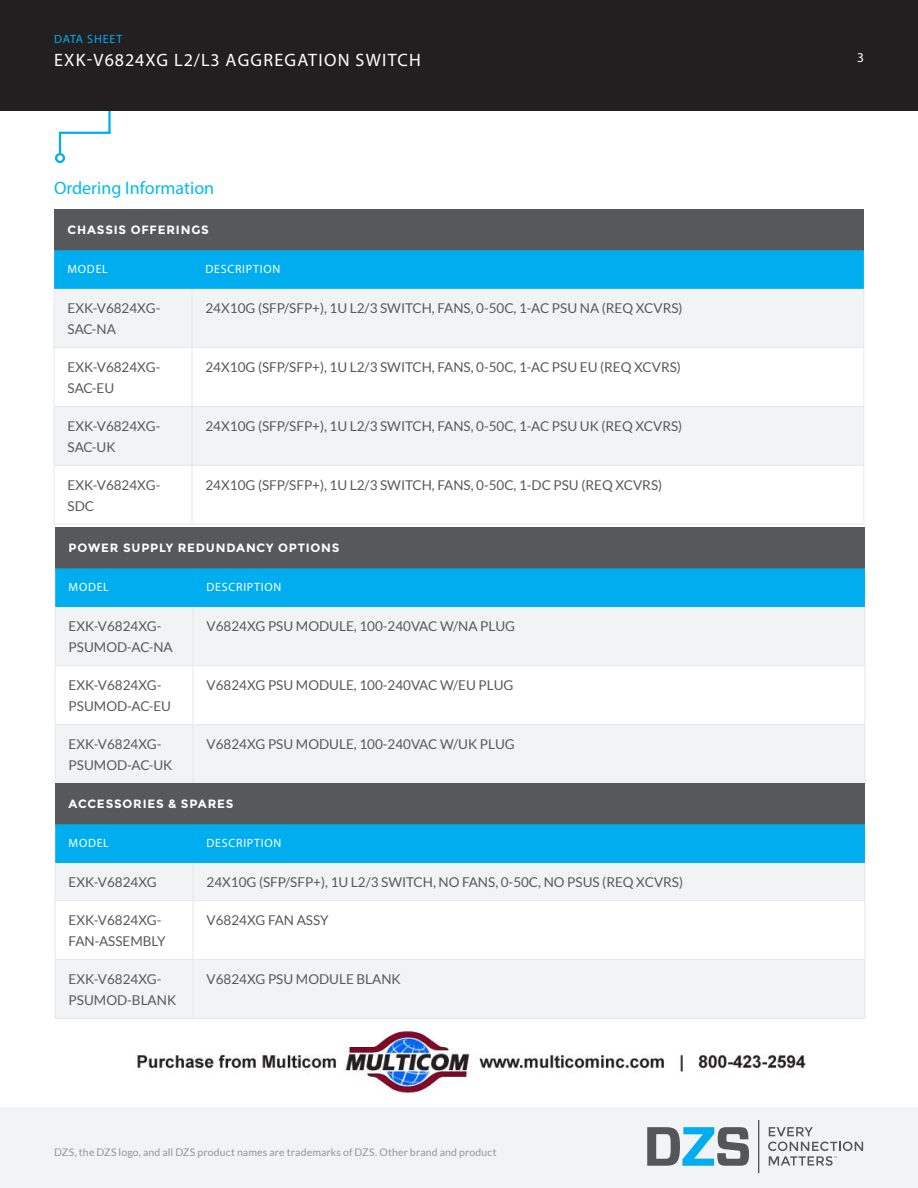
<style>
.page{position:relative;width:918px;height:1188px;background:#fff}
.page>*{position:absolute;margin:0;border:0;box-sizing:border-box;transform-origin:0 0}
.Product_Title{font:18px "Myriad Pro";letter-spacing:.07em;color:#fff}
.t1{font:18px "Myriad Pro";color:#00baf1}
.t2{font:13.5px/21px "Lato";color:#57585a}
.t3{font:13.5px "Myriad Pro";color:#fff}
.Table_H1{font:700 12px "Montserrat";letter-spacing:.07em;color:#fff}
.Table_H2{font:12px "Myriad Pro";letter-spacing:.06em;color:#fff}
.t4{font:12px "Myriad Pro";letter-spacing:.07em;color:#00aeef}
.Legal{font:10.5px "Lato";letter-spacing:.015em;color:#939598}
</style>
<div class="page">
<div style="left:54px;top:209px;width:810px;height:41px;background:#57585a"></div>
<div style="left:54px;top:250px;width:810px;height:39px;background:#00aeef"></div>
<svg style="left:55px;top:289px;width:809px;height:176px;fill:#f2f3f4"></svg>
<hr style="left:54px;top:289px;width:1px;height:58px;background:#e6e7e9">
<hr style="left:192px;top:289px;width:1px;height:58px;background:#e6e7e9">
<hr style="left:864px;top:289px;width:1px;height:58px;background:#e6e7e9">
<hr style="left:54px;top:347px;width:138px;height:1px;background:#e6e7e9">
<hr style="left:54px;top:348px;width:1px;height:58px;background:#e6e7e9">
<hr style="left:192px;top:347px;width:672px;height:1px;background:#e6e7e9">
<hr style="left:192px;top:348px;width:1px;height:58px;background:#e6e7e9">
<hr style="left:864px;top:348px;width:1px;height:58px;background:#e6e7e9">
<hr style="left:54px;top:406px;width:138px;height:1px;background:#e6e7e9">
<hr style="left:54px;top:407px;width:1px;height:58px;background:#e6e7e9">
<hr style="left:192px;top:406px;width:672px;height:1px;background:#e6e7e9">
<hr style="left:192px;top:407px;width:1px;height:58px;background:#e6e7e9">
<hr style="left:864px;top:407px;width:1px;height:58px;background:#e6e7e9">
<hr style="left:54px;top:465px;width:138px;height:1px;background:#e6e7e9">
<hr style="left:54px;top:466px;width:1px;height:58px;background:#e6e7e9">
<hr style="left:192px;top:465px;width:672px;height:1px;background:#e6e7e9">
<hr style="left:192px;top:466px;width:1px;height:58px;background:#e6e7e9">
<hr style="left:864px;top:466px;width:1px;height:58px;background:#e6e7e9">
<hr style="left:54px;top:524px;width:138px;height:1px;background:#e6e7e9">
<hr style="left:192px;top:524px;width:672px;height:1px;background:#e6e7e9">
<div style="left:55px;top:527px;width:810px;height:41px;background:#57585a"></div>
<div style="left:55px;top:568px;width:810px;height:39px;background:#00aeef"></div>
<svg style="left:56px;top:607px;width:809px;height:176px;fill:#f2f3f4"></svg>
<hr style="left:55px;top:607px;width:1px;height:59px;background:#e6e7e9">
<hr style="left:193px;top:607px;width:1px;height:59px;background:#e6e7e9">
<hr style="left:865px;top:607px;width:1px;height:59px;background:#e6e7e9">
<hr style="left:55px;top:665px;width:138px;height:1px;background:#e6e7e9">
<hr style="left:55px;top:666px;width:1px;height:58px;background:#e6e7e9">
<hr style="left:193px;top:665px;width:672px;height:1px;background:#e6e7e9">
<hr style="left:193px;top:666px;width:1px;height:58px;background:#e6e7e9">
<hr style="left:865px;top:666px;width:1px;height:58px;background:#e6e7e9">
<hr style="left:55px;top:724px;width:138px;height:1px;background:#e6e7e9">
<hr style="left:55px;top:725px;width:1px;height:58px;background:#e6e7e9">
<hr style="left:193px;top:724px;width:672px;height:1px;background:#e6e7e9">
<hr style="left:193px;top:725px;width:1px;height:58px;background:#e6e7e9">
<hr style="left:865px;top:725px;width:1px;height:58px;background:#e6e7e9">
<div style="left:55px;top:783px;width:810px;height:41px;background:#57585a"></div>
<div style="left:55px;top:824px;width:810px;height:39px;background:#00aeef"></div>
<svg style="left:56px;top:863px;width:809px;height:155px;fill:#f2f3f4"></svg>
<hr style="left:55px;top:863px;width:1px;height:38px;background:#e6e7e9">
<hr style="left:193px;top:863px;width:1px;height:38px;background:#e6e7e9">
<hr style="left:865px;top:863px;width:1px;height:38px;background:#e6e7e9">
<hr style="left:55px;top:900px;width:138px;height:1px;background:#e6e7e9">
<hr style="left:55px;top:901px;width:1px;height:58px;background:#e6e7e9">
<hr style="left:193px;top:900px;width:672px;height:1px;background:#e6e7e9">
<hr style="left:193px;top:901px;width:1px;height:58px;background:#e6e7e9">
<hr style="left:865px;top:901px;width:1px;height:58px;background:#e6e7e9">
<hr style="left:55px;top:959px;width:138px;height:1px;background:#e6e7e9">
<hr style="left:55px;top:960px;width:1px;height:58px;background:#e6e7e9">
<hr style="left:193px;top:959px;width:672px;height:1px;background:#e6e7e9">
<hr style="left:193px;top:960px;width:1px;height:58px;background:#e6e7e9">
<hr style="left:865px;top:960px;width:1px;height:58px;background:#e6e7e9">
<hr style="left:55px;top:1018px;width:138px;height:1px;background:#e6e7e9">
<hr style="left:193px;top:1018px;width:672px;height:1px;background:#e6e7e9">
<div style="left:0;top:1107px;width:918px;height:81px;background:#f2f3f4"></div>
<svg style="left:647px;top:1127px;width:102px;height:39px"></svg>
<svg style="left:769px;top:1127px;width:44px;height:9px"></svg>
<svg style="left:768px;top:1142px;width:95px;height:24px"></svg>
<hr style="left:758px;top:1120px;width:1px;height:53px;background:#55565a">
<div style="left:55px;top:153px;width:10px;height:10px;border:2px solid #00aeef;border-radius:50%"></div>
<svg style="left:58px;top:110px;width:54px;height:45px"></svg>
<div style="left:0;top:0;width:918px;height:110px;background:#231f20"></div>
<img style="left:137px;top:1029px;width:669px;height:65px">
<p class="t4" style="left:54px;top:32px;width:70px">DATA SHEET</p>
<p class="Product_Title" style="left:54px;top:49px;width:368px">EXK-V6824XG L2/L3 AGGREGATION SWITCH</p>
<p class="t3" style="left:857px;top:49px;width:8px">3</p>
<h2 class="t1" style="left:54px;top:177px;width:162px">Ordering Information</h2>
<p class="Table_H1" style="left:68px;top:223px;width:143px">CHASSIS OFFERINGS</p>
<p class="Table_H2" style="left:68px;top:261px;width:42px">MODEL</p>
<p class="Table_H2" style="left:205px;top:261px;width:76px">DESCRIPTION</p>
<p class="t2" style="left:68px;top:298px;width:94px">EXK-V6824XG-<br>SAC-NA</p>
<p class="t2" style="left:205px;top:298px;width:479px">24X10G (SFP/SFP+), 1U L2/3 SWITCH, FANS, 0-50C, 1-AC PSU NA (REQ XCVRS)</p>
<p class="t2" style="left:68px;top:357px;width:94px">EXK-V6824XG-<br>SAC-EU</p>
<p class="t2" style="left:205px;top:357px;width:477px">24X10G (SFP/SFP+), 1U L2/3 SWITCH, FANS, 0-50C, 1-AC PSU EU (REQ XCVRS)</p>
<p class="t2" style="left:68px;top:415px;width:94px">EXK-V6824XG-<br>SAC-UK</p>
<p class="t2" style="left:205px;top:415px;width:478px">24X10G (SFP/SFP+), 1U L2/3 SWITCH, FANS, 0-50C, 1-AC PSU UK (REQ XCVRS)</p>
<p class="t2" style="left:68px;top:474px;width:94px">EXK-V6824XG-<br>SDC</p>
<p class="t2" style="left:205px;top:474px;width:458px">24X10G (SFP/SFP+), 1U L2/3 SWITCH, FANS, 0-50C, 1-DC PSU (REQ XCVRS)</p>
<p class="Table_H1" style="left:69px;top:541px;width:272px">POWER SUPPLY REDUNDANCY OPTIONS</p>
<p class="Table_H2" style="left:69px;top:579px;width:42px">MODEL</p>
<p class="Table_H2" style="left:207px;top:579px;width:76px">DESCRIPTION</p>
<p class="t2" style="left:69px;top:616px;width:106px">EXK-V6824XG-<br>PSUMOD-AC-NA</p>
<p class="t2" style="left:207px;top:616px;width:310px">V6824XG PSU MODULE, 100-240VAC W/NA PLUG</p>
<p class="t2" style="left:69px;top:675px;width:104px">EXK-V6824XG-<br>PSUMOD-AC-EU</p>
<p class="t2" style="left:207px;top:675px;width:308px">V6824XG PSU MODULE, 100-240VAC W/EU PLUG</p>
<p class="t2" style="left:69px;top:734px;width:105px">EXK-V6824XG-<br>PSUMOD-AC-UK</p>
<p class="t2" style="left:207px;top:734px;width:310px">V6824XG PSU MODULE, 100-240VAC W/UK PLUG</p>
<p class="Table_H1" style="left:69px;top:797px;width:166px">ACCESSORIES &amp; SPARES</p>
<p class="Table_H2" style="left:69px;top:835px;width:42px">MODEL</p>
<p class="Table_H2" style="left:207px;top:835px;width:76px">DESCRIPTION</p>
<p class="t2" style="left:69px;top:872px;width:90px">EXK-V6824XG</p>
<p class="t2" style="left:207px;top:872px;width:478px">24X10G (SFP/SFP+), 1U L2/3 SWITCH, NO FANS, 0-50C, NO PSUS (REQ XCVRS)</p>
<p class="t2" style="left:69px;top:910px;width:98px">EXK-V6824XG-<br>FAN-ASSEMBLY</p>
<p class="t2" style="left:207px;top:910px;width:124px">V6824XG FAN ASSY</p>
<p class="t2" style="left:69px;top:968px;width:109px">EXK-V6824XG-<br>PSUMOD-BLANK</p>
<p class="t2" style="left:207px;top:968px;width:196px">V6824XG PSU MODULE BLANK</p>
<p class="Legal" style="left:54px;top:1146px;width:444px">DZS, the DZS logo, and all DZS product names are trademarks of DZS. Other brand and product</p>
</div>
